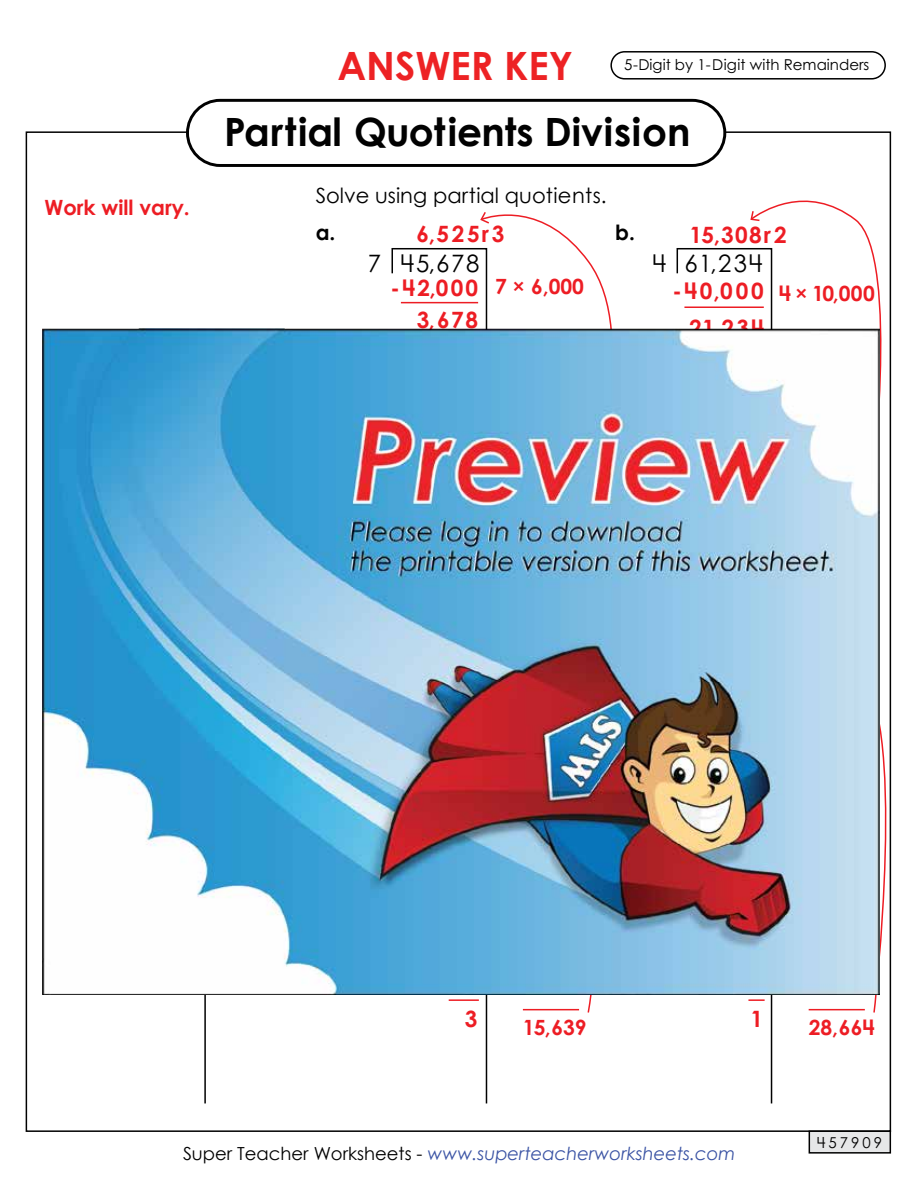
<style>
.page{position:relative;width:918px;height:1188px;background:#fff}
.page>*{position:absolute;margin:0;border:0;box-sizing:border-box;transform-origin:0 0}
.t1{font:700 39px "Century Gothic 2";color:#010101}
.t2{font:700 39px "Century Gothic 2";color:#ed2224}
.t3{font:24px "Century STW4";letter-spacing:.08em;color:#010101}
.t4{font:700 22.5px "Century STW4";letter-spacing:.1em;color:#ed1d24}
.t5{font:21px "Century Gothic 2";color:#010101}
.t6{font:700 21px "Century STW4";color:#ed1d24}
.t7{font:700 21px "Century Gothic 2";color:#ed1d24}
.t8{font:700 21px "Century STW4";color:#010101}
.t9{font:italic 18px "Century Gothic 2";color:#3a53a4}
.t10{font:15px "Century STW4";color:#010101}
.s1{font-size:21px}
.s2{font-size:22.5px}
.s3{font-style:normal;color:#010101}
</style>
<div class="page">
<div style="left:610px;top:51px;width:276px;height:29px;border:2px solid #010101;border-radius:14px"></div>
<div style="left:809px;top:1130px;width:82px;height:24px;background:#e6e7e8;border:2px solid #010101"></div>
<svg style="left:391px;top:248px;width:89px;height:56px"></svg>
<svg style="left:204px;top:995px;width:2px;height:109px"></svg>
<svg style="left:448px;top:999px;width:40px;height:105px"></svg>
<div style="left:186px;top:99px;width:540px;height:68px;border:3px solid #010101;border-radius:33px"></div>
<svg style="left:676px;top:248px;width:74px;height:26px"></svg>
<hr style="left:684px;top:306px;width:80px;height:2px;background:#ed1d24">
<hr style="left:401px;top:302px;width:77px;height:1px;background:#ed1d24">
<svg style="left:480px;top:214px;width:132px;height:114px"></svg>
<svg style="left:480px;top:212px;width:9px;height:12px"></svg>
<svg style="left:750px;top:180px;width:142px;height:331px"></svg>
<svg style="left:750px;top:211px;width:10px;height:10px"></svg>
<svg style="left:748px;top:999px;width:25px;height:105px"></svg>
<svg style="left:750px;top:639px;width:142px;height:375px"></svg>
<hr style="left:449px;top:999px;width:30px;height:2px;background:#ed1d24">
<svg style="left:464px;top:995px;width:128px;height:19px"></svg>
<img style="left:42px;top:328px;width:838px;height:667px">
<h1 class="t2" style="left:337px;top:36px;width:237px">ANSWER KEY</h1>
<p class="t10" style="left:624px;top:54px;width:247px">5-Digit by 1-Digit with Remainders</p>
<p class="t7" style="left:45px;top:192px;width:147px">Work will vary.</p>
<h1 class="t1" style="left:224px;top:102px;width:468px">Partial Quotients Division</h1>
<p class="t5" style="left:316px;top:181px;width:293px">Solve using partial quotients.</p>
<p class="t8" style="left:316px;top:216px;width:21px">a.</p>
<p class="t8" style="left:615px;top:216px;width:21px">b.</p>
<p class="t4" style="left:417px;top:217px;width:89px">6,525r3</p>
<p class="t4" style="left:690px;top:217px;width:99px">15,308r2</p>
<h2 class="t3" style="left:368px;top:247px;width:113px">7 45,678</h2>
<h2 class="t3" style="left:653px;top:247px;width:111px">4 61,234</h2>
<p class="t4" style="left:390px;top:271px;width:195px">-42,000 <span class="s1">7 × 6,000</span></p>
<p class="t4" style="left:417px;top:303px;width:63px">3,678</p>
<p class="t6" style="left:672px;top:278px;width:204px"><span class="s2">-40,000</span> 4 × 10,000</p>
<p class="t4" style="left:689px;top:311px;width:76px">21,234</p>
<p class="t4" style="left:465px;top:1002px;width:14px">3</p>
<p class="t6" style="left:523px;top:1012px;width:65px">15,639</p>
<p class="t4" style="left:750px;top:1002px;width:14px">1</p>
<p class="t6" style="left:809px;top:1012px;width:67px">28,664</p>
<p class="t9" style="left:183px;top:1141px;width:554px"><span class="s3">Super Teacher Worksheets -</span> www.superteacherworksheets.com</p>
<p class="t10" style="left:817px;top:1132px;width:66px">457909</p>
</div>
